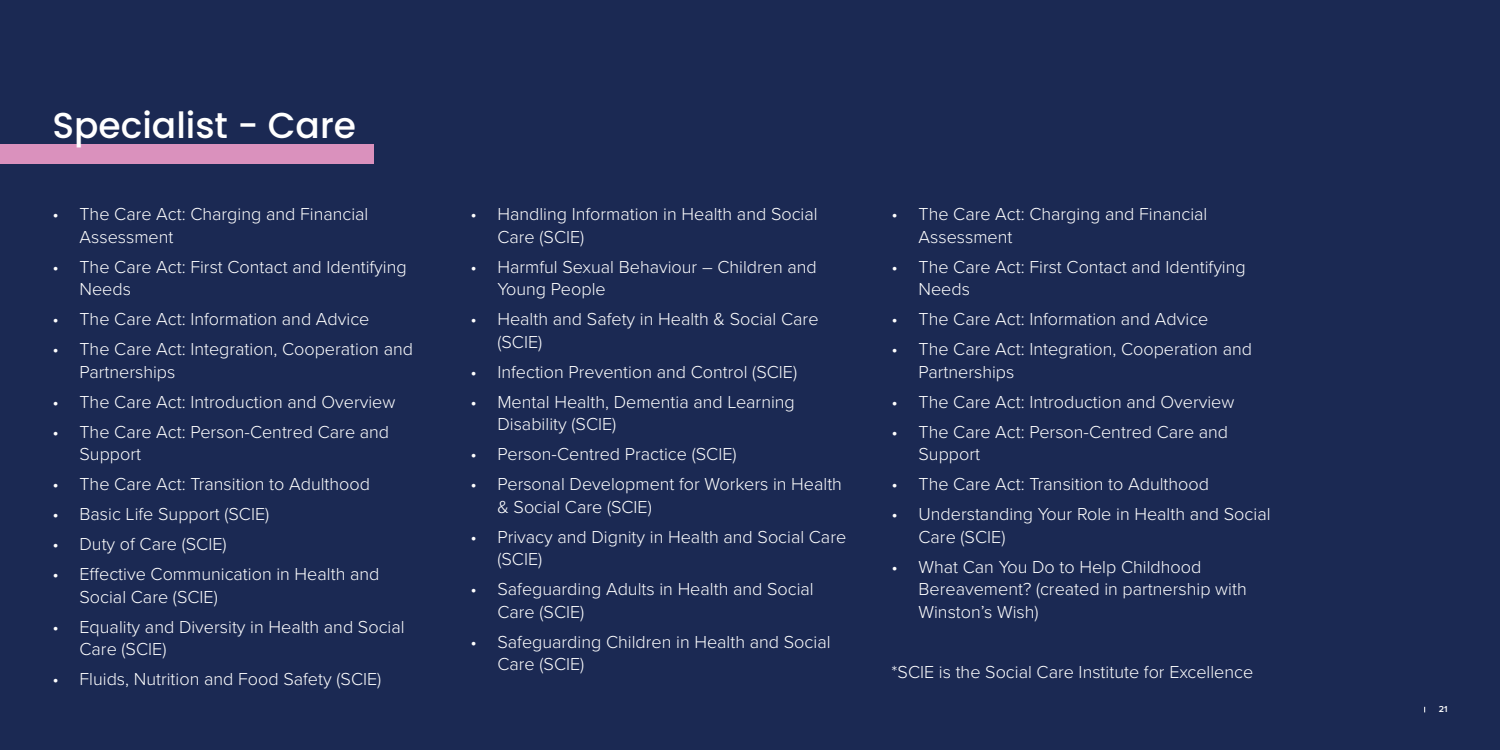
<style>
.page{position:relative;width:1500px;height:750px;background:#1b2953}
.page>*{position:absolute;margin:0;border:0;box-sizing:border-box;transform-origin:0 0}
.t1{font:500 36px "Poppins";color:#fff}
.t2{font:300 18px/22.5px "Proxima Nova";color:#fff}
.t3{font:600 9px "Proxima Nova";color:#fff}
</style>
<div class="page">
<div style="left:0;top:144px;width:374px;height:20px;background:#da91bd"></div>
<h1 class="t1" style="left:52px;top:105px;width:305px">Specialist - Care</h1>
<p class="t2" style="left:80px;top:202px;width:290px;text-indent:-27px">• The Care Act: Charging and Financial<br>Assessment</p>
<p class="t2" style="left:80px;top:255px;width:329px;text-indent:-27px">• The Care Act: First Contact and Identifying<br>Needs</p>
<p class="t2" style="left:52px;top:307px;width:318px">• The Care Act: Information and Advice</p>
<p class="t2" style="left:80px;top:337px;width:335px;text-indent:-27px">• The Care Act: Integration, Cooperation and<br>Partnerships</p>
<p class="t2" style="left:52px;top:390px;width:344px">• The Care Act: Introduction and Overview</p>
<p class="t2" style="left:80px;top:420px;width:311px;text-indent:-27px">• The Care Act: Person-Centred Care and<br>Support</p>
<p class="t2" style="left:52px;top:472px;width:319px">• The Care Act: Transition to Adulthood</p>
<p class="t2" style="left:52px;top:502px;width:218px">• Basic Life Support (SCIE)</p>
<p class="t2" style="left:52px;top:532px;width:176px">• Duty of Care (SCIE)</p>
<p class="t2" style="left:80px;top:562px;width:301px;text-indent:-27px">• Effective Communication in Health and<br>Social Care (SCIE)</p>
<p class="t2" style="left:80px;top:615px;width:327px;text-indent:-27px">• Equality and Diversity in Health and Social<br>Care (SCIE)</p>
<p class="t2" style="left:52px;top:667px;width:330px">• Fluids, Nutrition and Food Safety (SCIE)</p>
<p class="t2" style="left:497px;top:202px;width:322px;text-indent:-27px">• Handling Information in Health and Social<br>Care (SCIE)</p>
<p class="t2" style="left:497px;top:255px;width:321px;text-indent:-27px">• Harmful Sexual Behaviour – Children and<br>Young People</p>
<p class="t2" style="left:497px;top:307px;width:323px;text-indent:-27px">• Health and Safety in Health &amp; Social Care (SCIE)</p>
<p class="t2" style="left:470px;top:360px;width:328px">• Infection Prevention and Control (SCIE)</p>
<p class="t2" style="left:497px;top:390px;width:299px;text-indent:-27px">• Mental Health, Dementia and Learning<br>Disability (SCIE)</p>
<p class="t2" style="left:470px;top:442px;width:268px">• Person-Centred Practice (SCIE)</p>
<p class="t2" style="left:497px;top:472px;width:346px;text-indent:-27px">• Personal Development for Workers in Health &amp; Social Care (SCIE)</p>
<p class="t2" style="left:497px;top:525px;width:350px;text-indent:-27px">• Privacy and Dignity in Health and Social Care (SCIE)</p>
<p class="t2" style="left:497px;top:577px;width:318px;text-indent:-27px">• Safeguarding Adults in Health and Social<br>Care (SCIE)</p>
<p class="t2" style="left:497px;top:630px;width:335px;text-indent:-27px">• Safeguarding Children in Health and Social<br>Care (SCIE)</p>
<p class="t2" style="left:919px;top:202px;width:290px;text-indent:-27px">• The Care Act: Charging and Financial<br>Assessment</p>
<p class="t2" style="left:919px;top:255px;width:329px;text-indent:-27px">• The Care Act: First Contact and Identifying<br>Needs</p>
<p class="t2" style="left:892px;top:307px;width:318px">• The Care Act: Information and Advice</p>
<p class="t2" style="left:919px;top:337px;width:335px;text-indent:-27px">• The Care Act: Integration, Cooperation and<br>Partnerships</p>
<p class="t2" style="left:892px;top:390px;width:344px">• The Care Act: Introduction and Overview</p>
<p class="t2" style="left:919px;top:420px;width:311px;text-indent:-27px">• The Care Act: Person-Centred Care and<br>Support</p>
<p class="t2" style="left:892px;top:472px;width:319px">• The Care Act: Transition to Adulthood</p>
<p class="t2" style="left:919px;top:502px;width:354px;text-indent:-27px">• Understanding Your Role in Health and Social<br>Care (SCIE)</p>
<p class="t2" style="left:919px;top:555px;width:330px;text-indent:-27px">• What Can You Do to Help Childhood<br>Bereavement? (created in partnership with<br>Winston’s Wish)</p>
<p class="t2" style="left:892px;top:660px;width:363px">*SCIE is the Social Care Institute for Excellence</p>
<p class="t3" style="left:1439px;top:703px;width:10px">21</p>
</div>
